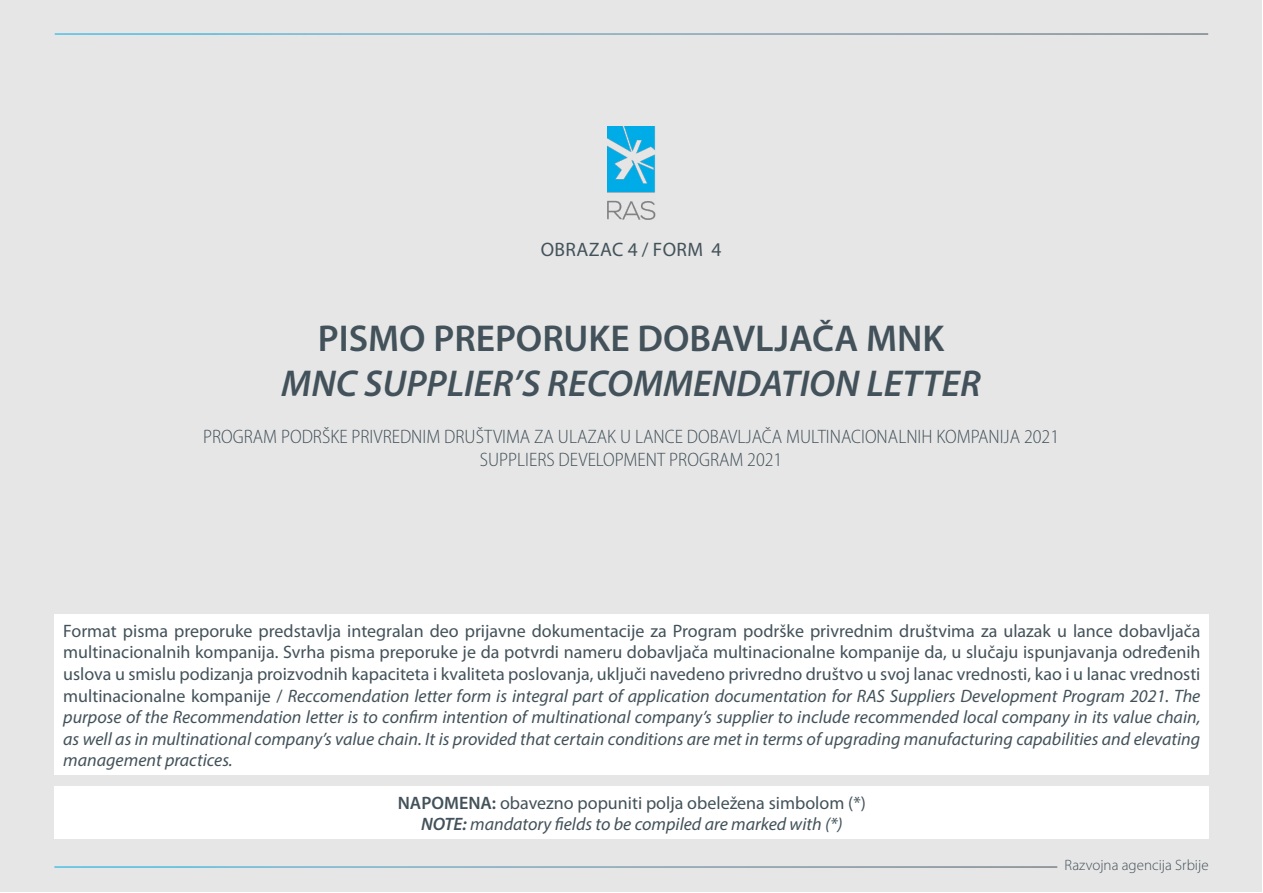
<style>
.page{position:relative;width:1263px;height:893px;background:#fff}
.page>*{position:absolute;margin:0;border:0;box-sizing:border-box;transform-origin:0 0}
.t1{font:italic 600 37.5px "Myriad Pro";color:#43525a}
.t2{font:600 37.5px "Myriad Pro";color:#43525a}
.t3{font:300 semi-condensed 19.5px/23.4px "Myriad Pro";color:#43525a;text-align:center}
.t4{font:19.5px "Myriad Pro";letter-spacing:.02em;color:#43525a}
.t5{font:18px/21.6px "Myriad Pro";color:#43525a;text-align:justify}
.t6{font:italic 18px/21.6px "Myriad Pro";color:#43525a;text-align:center}
.t7{font:300 15px "Myriad Pro";color:#43525a}
.s1{font-style:italic}
.s2{font-weight:600;font-style:normal}
.s3{font-style:normal}
.s4{font-weight:600}
</style>
<div class="page">
<div style="left:1px;top:1px;width:1261px;height:891px;background:#e6e6e6"></div>
<img style="left:607px;top:126px;width:48px;height:94px">
<div style="left:55px;top:615px;width:1154px;height:160px;background:#fff"></div>
<div style="left:55px;top:787px;width:1154px;height:52px;background:#fff"></div>
<hr style="left:54px;top:867px;width:1003px;height:1px;background:#fff">
<hr style="left:55px;top:34px;width:1153px;height:1px;background:#fff">
<p class="t4" style="left:541px;top:237px;width:182px">OBRAZAC 4 / FORM 4</p>
<h1 class="t2" style="left:318px;top:314px;width:628px">PISMO PREPORUKE DOBAVLJAČA MNK</h1>
<h1 class="t1" style="left:281px;top:359px;width:701px">MNC SUPPLIER’S RECOMMENDATION LETTER</h1>
<p class="t3" style="left:203px;top:425px;width:857px">PROGRAM PODRŠKE PRIVREDNIM DRUŠTVIMA ZA ULAZAK U LANCE DOBAVLJAČA MULTINACIONALNIH KOMPANIJA 2021<br>SUPPLIERS DEVELOPMENT PROGRAM 2021</p>
<p class="t5" style="left:63px;top:620px;width:1139px">Format pisma preporuke predstavlja integralan deo prijavne dokumentacije za Program podrške privrednim društvima za ulazak u lance dobavljača multinacionalnih kompanija. Svrha pisma preporuke je da potvrdi nameru dobavljača multinacionalne kompanije da, u slučaju ispunjavanja određenih uslova u smislu podizanja proizvodnih kapaciteta i kvaliteta poslovanja, uključi navedeno privredno društvo u svoj lanac vrednosti, kao i u lanac vrednosti multinacionalne kompanije / <span class="s1">Reccomendation letter form is integral part of application documentation for RAS Suppliers Development Program 2021. The purpose of the Recommendation letter is to confirm intention of multinational company’s supplier to include recommended local company in its value chain, as well as in multinational company’s value chain. It is provided that certain conditions are met in terms of upgrading manufacturing capabilities and elevating management practices.</span></p>
<p class="t6" style="left:398px;top:792px;width:470px"><span class="s2">NAPOMENA:</span> <span class="s3">obavezno popuniti polja obeležena simbolom (*)<br></span><span class="s4">NOTE:</span> mandatory fields to be compiled are marked with (*)</p>
<p class="t7" style="left:1064px;top:856px;width:145px">Razvojna agencija Srbije</p>
</div>
